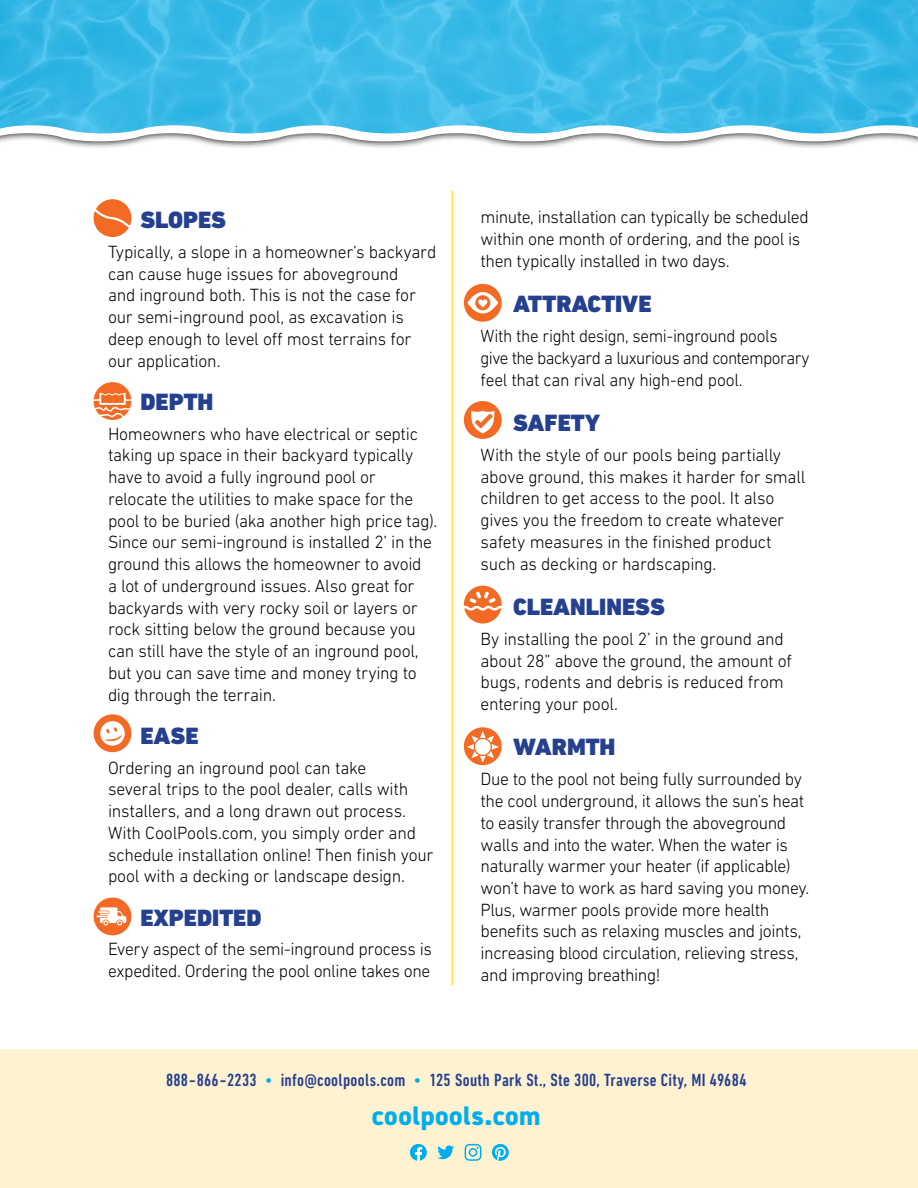
<style>
.page{position:relative;width:918px;height:1188px;background:#fff}
.page>*{position:absolute;margin:0;border:0;box-sizing:border-box;transform-origin:0 0}
.t1{font:800 27px "DIN2014";letter-spacing:.02em;color:#00aeef}
.t2{font:900 24px "DIN Next LT Pro";color:#25408f}
.t3{font:300 18px/21.8px "DIN Next LT Pro";letter-spacing:-.02em;color:#000}
.t4{font:300 18px/21.8px "DIN Next LT Pro";letter-spacing:-.02em;color:#000;scale:.95 1}
.t5{font:500 condensed 18px "DIN Next LT Pro";letter-spacing:.02em;color:#25408f}
.s1{color:#00aeef}
</style>
<div class="page">
<div style="left:0;top:1049px;width:918px;height:139px;background:#fff2d1"></div>
<svg style="left:61px;top:143px;width:793px;height:5px"></svg>
<svg style="left:0;top:135px;width:918px;height:8px"></svg>
<img style="left:0;top:0;width:918px;height:135px">
<hr style="left:452px;top:191px;width:1px;height:794px;background:#ffcd03">
<svg style="left:492px;top:1144px;width:17px;height:17px"></svg>
<svg style="left:465px;top:1144px;width:16px;height:17px"></svg>
<svg style="left:437px;top:1145px;width:17px;height:14px"></svg>
<svg style="left:410px;top:1144px;width:17px;height:17px"></svg>
<div style="left:94px;top:199px;width:37px;height:38px;background:#f26a23;border-radius:50%"></div>
<div style="left:94px;top:382px;width:37px;height:38px;background:#f26a23;border-radius:50%"></div>
<div style="left:94px;top:714px;width:37px;height:38px;background:#f26a23;border-radius:50%"></div>
<div style="left:94px;top:898px;width:37px;height:37px;background:#f26a23;border-radius:50%"></div>
<div style="left:464px;top:284px;width:38px;height:38px;background:#f26a23;border-radius:50%"></div>
<div style="left:464px;top:401px;width:38px;height:38px;background:#f26a23;border-radius:50%"></div>
<div style="left:464px;top:586px;width:38px;height:38px;background:#f26a23;border-radius:50%"></div>
<div style="left:464px;top:727px;width:38px;height:38px;background:#f26a23;border-radius:50%"></div>
<svg style="left:467px;top:731px;width:32px;height:32px"></svg>
<svg style="left:100px;top:721px;width:25px;height:25px"></svg>
<svg style="left:93px;top:203px;width:39px;height:27px"></svg>
<svg style="left:97px;top:907px;width:29px;height:19px"></svg>
<svg style="left:93px;top:393px;width:39px;height:26px"></svg>
<svg style="left:467px;top:292px;width:31px;height:22px"></svg>
<svg style="left:463px;top:592px;width:39px;height:21px"></svg>
<svg style="left:471px;top:410px;width:23px;height:24px"></svg>
<h2 class="t2" style="left:140px;top:205px;width:87px">SLOPES</h2>
<p class="t3" style="left:108px;top:241px;width:330px">Typically, a slope in a homeowner’s backyard can cause huge issues for aboveground<br>and inground both. This is not the case for our semi-inground pool, as excavation is deep enough to level off most terrains for our application.</p>
<h2 class="t2" style="left:140px;top:387px;width:74px">DEPTH</h2>
<p class="t3" style="left:108px;top:422px;width:331px">Homeowners who have electrical or septic taking up space in their backyard typically have to avoid a fully inground pool or relocate the utilities to make space for the pool to be buried (aka another high price tag).<br>Since our semi-inground is installed 2’ in the ground this allows the homeowner to avoid<br>a lot of underground issues. Also great for backyards with very rocky soil or layers or rock sitting below the ground because you can still have the style of an inground pool, but you can save time and money trying to dig through the terrain.</p>
<h2 class="t2" style="left:140px;top:721px;width:60px">EASE</h2>
<p class="t3" style="left:108px;top:756px;width:327px">Ordering an inground pool can take<br>several trips to the pool dealer, calls with installers, and a long drawn out process.<br>With CoolPools.com, you simply order and schedule installation online! Then finish your pool with a decking or landscape design.</p>
<h2 class="t2" style="left:140px;top:903px;width:123px">EXPEDITED</h2>
<p class="t3" style="left:108px;top:938px;width:326px">Every aspect of the semi-inground process is expedited. Ordering the pool online takes one</p>
<p class="t3" style="left:481px;top:206px;width:330px">minute, installation can typically be scheduled within one month of ordering, and the pool is then typically installed in two days.</p>
<h2 class="t2" style="left:513px;top:290px;width:140px">ATTRACTIVE</h2>
<p class="t4" style="left:481px;top:325px;width:348px">With the right design, semi-inground pools give the backyard a luxurious and contemporary feel that can rival any high-end pool.</p>
<h2 class="t2" style="left:513px;top:408px;width:89px">SAFETY</h2>
<p class="t3" style="left:481px;top:444px;width:326px">With the style of our pools being partially above ground, this makes it harder for small children to get access to the pool. It also gives you the freedom to create whatever safety measures in the finished product such as decking or hardscaping.</p>
<h2 class="t2" style="left:513px;top:592px;width:153px">CLEANLINESS</h2>
<p class="t3" style="left:481px;top:628px;width:313px">By installing the pool 2’ in the ground and about 28” above the ground, the amount of bugs, rodents and debris is reduced from entering your pool.</p>
<h2 class="t2" style="left:513px;top:733px;width:104px">WARMTH</h2>
<p class="t3" style="left:481px;top:768px;width:330px">Due to the pool not being fully surrounded by the cool underground, it allows the sun’s heat to easily transfer through the aboveground walls and into the water. When the water is naturally warmer your heater (if applicable) won’t have to work as hard saving you money.<br>Plus, warmer pools provide more health benefits such as relaxing muscles and joints, increasing blood circulation, relieving stress, and improving breathing!</p>
<p class="t5" style="left:166px;top:1070px;width:582px">888-866-2233 <span class="s1">•</span> info@coolpools.com <span class="s1">•</span> 125 South Park St., Ste 300, Traverse City, MI 49684</p>
<h1 class="t1" style="left:372px;top:1097px;width:170px">coolpools.com</h1>
</div>
